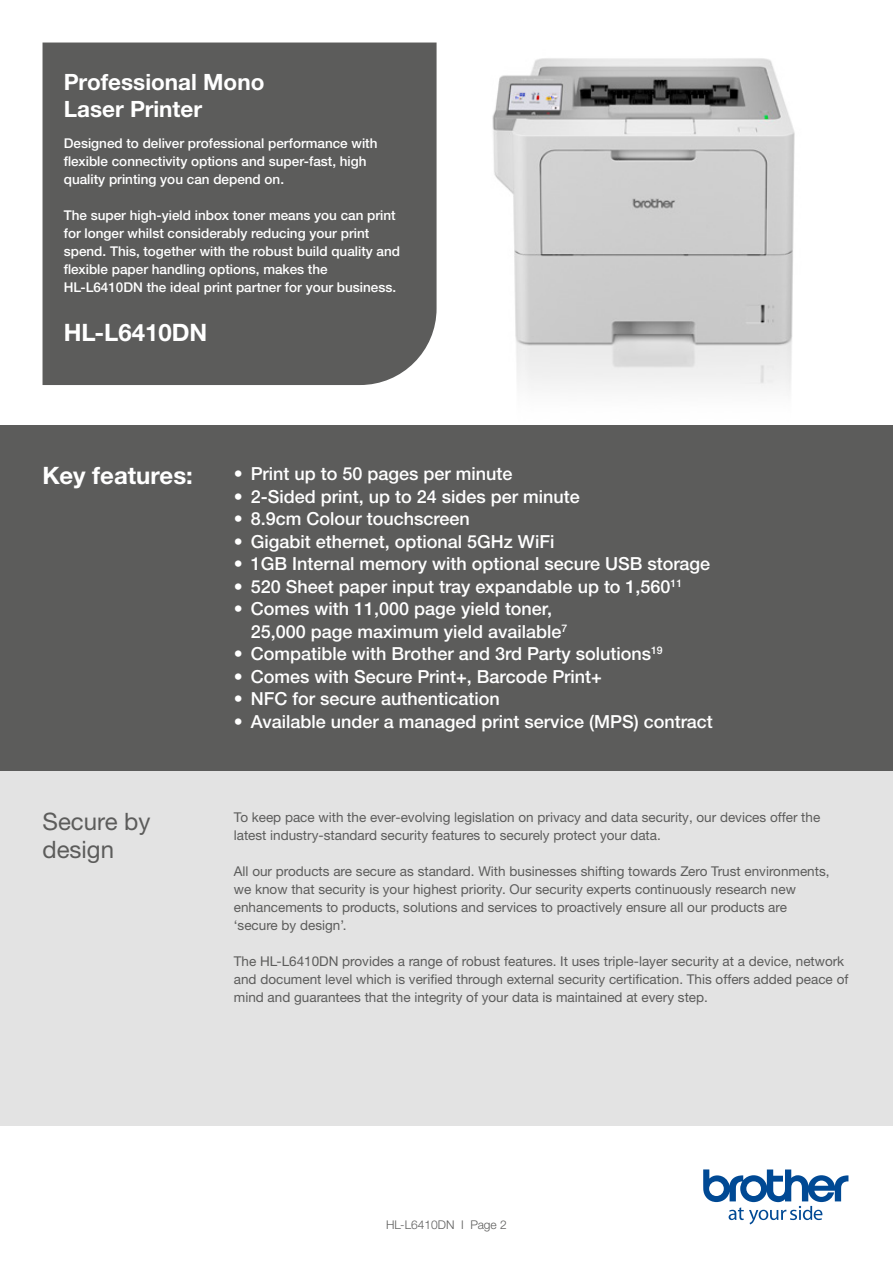
<style>
.page{position:relative;width:893px;height:1263px;background:#fff}
.page>*{position:absolute;margin:0;border:0;box-sizing:border-box;transform-origin:0 0}
.t1{font:700 24px "Helvetica Neue LTW1 G";color:#fff}
.t2{font:24px/28.5px "Helvetica Neue LTW1 G";color:#5c5c5b}
.t3{font:700 22.5px/27px "Helvetica Neue LTW1 G";color:#fff}
.t4{font:500 18px/22.5px "Helvetica Neue LTW1 G";color:#fff}
.t5{font:13.5px/18px "Helvetica Neue LTW1 G";color:#5c5c5b}
.t6{font:500 13.5px/18px "Helvetica Neue LTW1 G";color:#fff}
.t7{font:300 12px "Helvetica Neue LTW1 G";color:#5c5c5b}
</style>
<div class="page">
<div style="left:0;top:770px;width:893px;height:356px;background:#e3e3e3"></div>
<div style="left:0;top:425px;width:893px;height:345px;background:#5c5c5b"></div>
<img style="left:492px;top:58px;width:303px;height:333px">
<div style="left:43px;top:43px;width:394px;height:342px;background:#5c5c5b"></div>
<svg style="left:703px;top:1169px;width:145px;height:55px"></svg>
<h2 class="t3" style="left:64px;top:69px;width:202px">Professional Mono<br>Laser Printer</h2>
<p class="t6" style="left:64px;top:135px;width:315px">Designed to deliver professional performance with flexible connectivity options and super-fast, high quality printing you can depend on.</p>
<p class="t6" style="left:64px;top:207px;width:338px">The super high-yield inbox toner means you can print for longer whilst considerably reducing your print spend. This, together with the robust build quality and flexible paper handling options, makes the HL-L6410DN the ideal print partner for your business.</p>
<h1 class="t1" style="left:64px;top:318px;width:145px">HL-L6410DN</h1>
<h1 class="t1" style="left:43px;top:461px;width:152px">Key features:</h1>
<h3 class="t4" style="left:234px;top:463px;width:280px">• Print up to 50 pages per minute</h3>
<h3 class="t4" style="left:234px;top:485px;width:347px">• 2-Sided print, up to 24 sides per minute</h3>
<h3 class="t4" style="left:234px;top:508px;width:238px">• 8.9cm Colour touchscreen</h3>
<h3 class="t4" style="left:234px;top:530px;width:322px">• Gigabit ethernet, optional 5GHz WiFi</h3>
<h3 class="t4" style="left:234px;top:553px;width:478px">• 1GB Internal memory with optional secure USB storage</h3>
<h3 class="t4" style="left:234px;top:575px;width:450px">• 520 Sheet paper input tray expandable up to 1,560<sup>11</sup></h3>
<h3 class="t4" style="left:251px;top:598px;width:318px;text-indent:-17px">• Comes with 11,000 page yield toner,<br>25,000 page maximum yield available<sup>7</sup></h3>
<h3 class="t4" style="left:234px;top:643px;width:430px">• Compatible with Brother and 3rd Party solutions<sup>19</sup></h3>
<h3 class="t4" style="left:234px;top:665px;width:369px">• Comes with Secure Print+, Barcode Print+</h3>
<h3 class="t4" style="left:234px;top:688px;width:267px">• NFC for secure authentication</h3>
<h3 class="t4" style="left:234px;top:710px;width:480px">• Available under a managed print service (MPS) contract</h3>
<h1 class="t2" style="left:43px;top:807px;width:110px">Secure by design</h1>
<p class="t5" style="left:234px;top:808px;width:588px">To keep pace with the ever-evolving legislation on privacy and data security, our devices offer the latest industry-standard security features to securely protect your data.</p>
<p class="t5" style="left:234px;top:862px;width:597px">All our products are secure as standard. With businesses shifting towards Zero Trust environments, we know that security is your highest priority. Our security experts continuously research new enhancements to products, solutions and services to proactively ensure all our products are ‘secure by design’.</p>
<p class="t5" style="left:234px;top:952px;width:616px">The HL-L6410DN provides a range of robust features. It uses triple-layer security at a device, network and document level which is verified through external security certification. This offers added peace of mind and guarantees that the integrity of your data is maintained at every step.</p>
<p class="t7" style="left:386px;top:1217px;width:122px">HL-L6410DN I Page 2</p>
</div>
